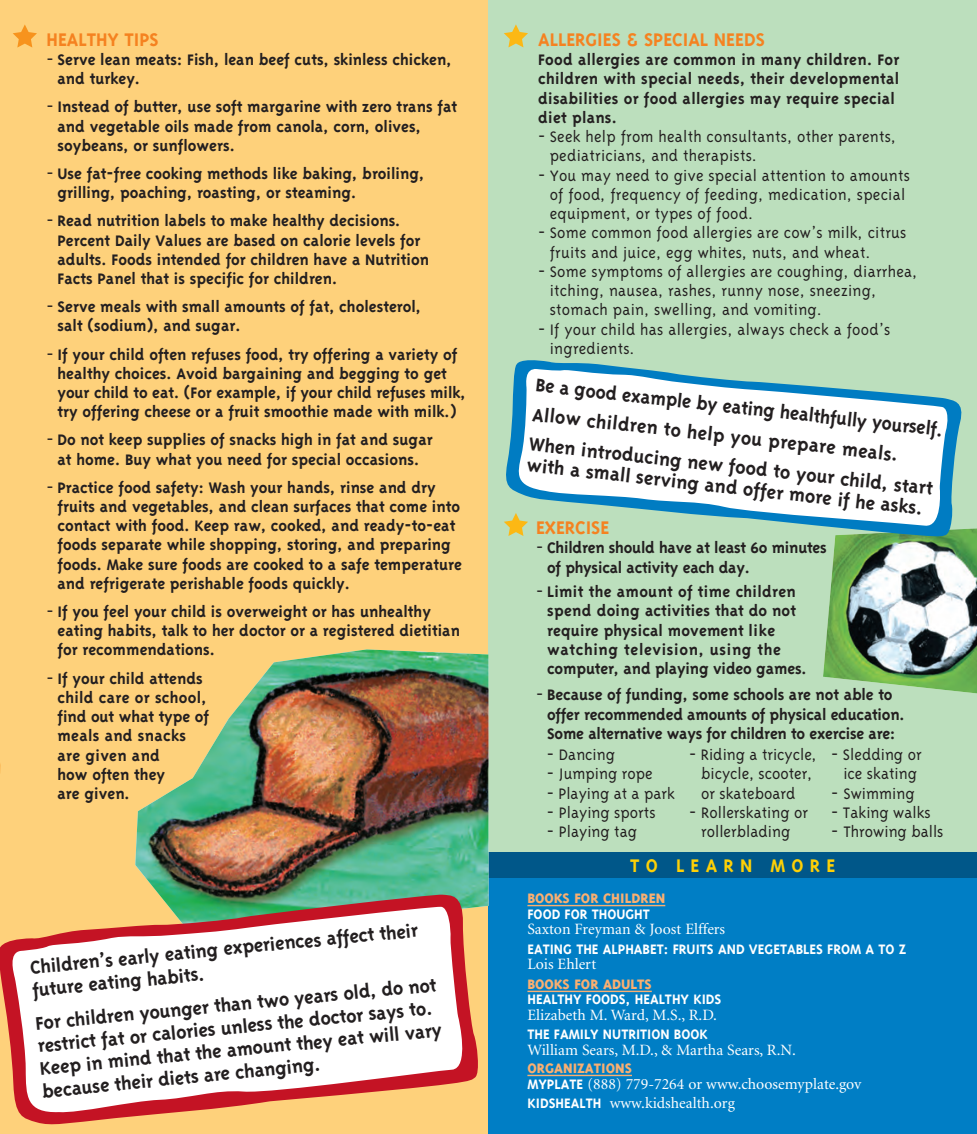
<style>
.page{position:relative;width:977px;height:1134px;background:#fff}
.page>*{position:absolute;margin:0;border:0;box-sizing:border-box;transform-origin:0 0}
.t1{font:700 21px/22.6px "Triplex";color:#231f20}
.t2{font:700 21px "Triplex";color:#f58220}
.t3{font:700 21px "Triplex";letter-spacing:.295em;color:#fed006}
.t4{font:700 17.5px/19.2px "Triplex";color:#231f20}
.t5{font:300 17.5px/19.2px "Triplex";letter-spacing:.015em;color:#231f20}
.t6{font:15.75px/19.2px "Minion";color:#fff}
.t7{font:700 15.75px "Triplex";color:#fff}
.t8{font:800 15.75px "Triplex";color:#faaf71}
.s1{font-weight:300}
.s2{font-weight:300;font-size:17.5px}
.s3{font-family:"Triplex";font-weight:700}
</style>
<div class="page">
<div style="left:0;top:0;width:494px;height:1134px;background:#fed17b"></div>
<div style="left:488px;top:0;width:488px;height:1134px;background:#bcdfbd"></div>
<div style="left:488px;top:853px;width:488px;height:281px;background:#007ec5"></div>
<div style="left:488px;top:853px;width:488px;height:25px;background:#005789"></div>
<img style="left:135px;top:649px;width:353px;height:258px">
<svg style="left:504px;top:24px;width:24px;height:23px"></svg>
<img style="left:34px;top:893px;width:447px;height:232px">
<img style="left:823px;top:528px;width:153px;height:166px">
<hr style="left:527px;top:905px;width:138px;height:1px;background:#faaf71">
<hr style="left:527px;top:991px;width:124px;height:1px;background:#faaf71">
<hr style="left:527px;top:1075px;width:105px;height:1px;background:#faaf71">
<img style="left:504px;top:360px;width:461px;height:180px">
<svg style="left:13px;top:24px;width:24px;height:24px"></svg>
<svg style="left:0;top:763px;width:34px;height:359px"></svg>
<p class="t2" style="left:47px;top:28px;width:114px">HEALTHY TIPS</p>
<p class="t4" style="left:57px;top:50px;width:395px;text-indent:-11px"><span class="s1">-</span> Serve lean meats: Fish, lean beef cuts, skinless chicken, and turkey.</p>
<p class="t4" style="left:57px;top:97px;width:401px;text-indent:-11px"><span class="s1">-</span> Instead of butter, use soft margarine with zero trans fat and vegetable oils made from canola, corn, olives, soybeans, or sunflowers.</p>
<p class="t4" style="left:57px;top:164px;width:368px;text-indent:-11px"><span class="s1">-</span> Use fat-free cooking methods like baking, broiling, grilling, poaching, roasting, or steaming.</p>
<p class="t4" style="left:57px;top:211px;width:373px;text-indent:-11px"><span class="s1">-</span> Read nutrition labels to make healthy decisions.<br>Percent Daily Values are based on calorie levels for adults. Foods intended for children have a Nutrition Facts Panel that is specific for children.</p>
<p class="t4" style="left:57px;top:297px;width:365px;text-indent:-11px"><span class="s1">-</span> Serve meals with small amounts of fat, cholesterol, salt (sodium), and sugar.</p>
<p class="t4" style="left:57px;top:344px;width:409px;text-indent:-11px"><span class="s1">-</span> If your child often refuses food, try offering a variety of healthy choices. Avoid bargaining and begging to get your child to eat. (For example, if your child refuses milk, try offering cheese or a fruit smoothie made with milk.)</p>
<p class="t4" style="left:47px;top:430px;width:387px;text-align:center"><span class="s1">-</span> Do not keep supplies of snacks high in fat and sugar at home. Buy what you need for special occasions.</p>
<p class="t4" style="left:57px;top:477px;width:406px;text-indent:-11px"><span class="s1">-</span> Practice food safety: Wash your hands, rinse and dry fruits and vegetables, and clean surfaces that come into contact with food. Keep raw, cooked, and ready-to-eat foods separate while shopping, storing, and preparing foods. Make sure foods are cooked to a safe temperature and refrigerate perishable foods quickly.</p>
<p class="t4" style="left:57px;top:602px;width:404px;text-indent:-11px"><span class="s1">-</span> If you feel your child is overweight or has unhealthy eating habits, talk to her doctor or a registered dietitian for recommendations.</p>
<p class="t4" style="left:57px;top:668px;width:153px;text-indent:-11px"><span class="s1">-</span> If your child attends child care or school, find out what type of meals and snacks are given and<br>how often they<br>are given.</p>
<p class="t1" style="left:29px;top:958px;width:391px;line-height:21.9px;rotate:-6deg">Children’s early eating experiences affect their future eating habits.</p>
<p class="t1" style="left:34px;top:1013px;width:405px;rotate:-6deg">For children younger than two years old, do not restrict fat or calories unless the doctor says to.<br>Keep in mind that the amount they eat will vary because their diets are changing.</p>
<p class="t2" style="left:538px;top:27px;width:228px">ALLERGIES &amp; SPECIAL NEEDS</p>
<p class="t4" style="left:538px;top:50px;width:363px">Food allergies are common in many children. For children with special needs, their developmental disabilities or food allergies may require special diet plans.</p>
<p class="t5" style="left:549px;top:127px;width:348px;text-indent:-12px">- Seek help from health consultants, other parents, pediatricians, and therapists.</p>
<p class="t5" style="left:549px;top:165px;width:362px;text-indent:-12px">- You may need to give special attention to amounts of food, frequency of feeding, medication, special equipment, or types of food.</p>
<p class="t5" style="left:549px;top:223px;width:358px;text-indent:-12px">- Some common food allergies are cow’s milk, citrus fruits and juice, egg whites, nuts, and wheat.</p>
<p class="t5" style="left:549px;top:262px;width:369px;text-indent:-12px">- Some symptoms of allergies are coughing, diarrhea, itching, nausea, rashes, runny nose, sneezing, stomach pain, swelling, and vomiting.</p>
<p class="t5" style="left:549px;top:319px;width:342px;text-indent:-12px">- If your child has allergies, always check a food’s ingredients.</p>
<p class="t1" style="left:537px;top:371px;width:411px;line-height:29.8px;rotate:6deg">Be a good example by eating healthfully yourself.<br>Allow children to help you prepare meals.<br>When introducing new food to your child, start</p>
<p class="t1" style="left:528px;top:454px;width:399px;rotate:6deg">with a small serving and offer more if he asks.</p>
<p class="t2" style="left:536px;top:516px;width:75px">EXERCISE<span class="s2">∑</span></p>
<p class="t4" style="left:547px;top:538px;width:281px;text-indent:-11px"><span class="s1">-</span> Children should have at least 60 minutes of physical activity each day.</p>
<p class="t4" style="left:547px;top:582px;width:261px;text-indent:-11px"><span class="s1">-</span> Limit the amount of time children spend doing activities that do not require physical movement like watching television, using the computer, and playing video games.</p>
<p class="t4" style="left:547px;top:685px;width:359px;text-indent:-11px"><span class="s1">-</span> Because of funding, some schools are not able to offer recommended amounts of physical education.<br>Some alternative ways for children to exercise are:</p>
<p class="t5" style="left:546px;top:745px;width:70px">- Dancing</p>
<p class="t5" style="left:546px;top:764px;width:107px">- Jumping rope</p>
<p class="t5" style="left:546px;top:783px;width:130px">- Playing at a park</p>
<p class="t5" style="left:546px;top:803px;width:110px">- Playing sports</p>
<p class="t5" style="left:546px;top:822px;width:92px">- Playing tag</p>
<p class="t5" style="left:689px;top:745px;width:129px;text-align:center">- Riding a tricycle, bicycle, scooter, or skateboard</p>
<p class="t5" style="left:689px;top:803px;width:121px;text-align:center">- Rollerskating or rollerblading</p>
<p class="t5" style="left:831px;top:745px;width:92px;text-align:center">- Sledding or ice skating</p>
<p class="t5" style="left:831px;top:783px;width:85px">- Swimming</p>
<p class="t5" style="left:831px;top:803px;width:101px">- Taking walks</p>
<p class="t5" style="left:831px;top:822px;width:114px">- Throwing balls</p>
<p class="t3" style="left:630px;top:853px;width:206px">TO LEARN MORE</p>
<p class="t8" style="left:527px;top:889px;width:139px">BOOKS FOR CHILDREN</p>
<p class="t7" style="left:527px;top:905px;width:124px">FOOD FOR THOUGHT</p>
<p class="t6" style="left:527px;top:920px;width:199px">Saxton Freyman &amp; Joost Elffers</p>
<p class="t7" style="left:527px;top:940px;width:380px">EATING THE ALPHABET: FRUITS AND VEGETABLES FROM A TO Z</p>
<p class="t6" style="left:527px;top:955px;width:70px">Lois Ehlert</p>
<p class="t8" style="left:527px;top:975px;width:126px">BOOKS FOR ADULTS</p>
<p class="t7" style="left:527px;top:991px;width:195px">HEALTHY FOODS, HEALTHY KIDS</p>
<p class="t6" style="left:527px;top:1006px;width:191px">Elizabeth M. Ward, M.S., R.D.</p>
<p class="t7" style="left:527px;top:1026px;width:182px">THE FAMILY NUTRITION BOOK</p>
<p class="t6" style="left:527px;top:1041px;width:270px">William Sears, M.D., &amp; Martha Sears, R.N.</p>
<p class="t8" style="left:527px;top:1059px;width:106px">ORGANIZATIONS</p>
<p class="t6" style="left:527px;top:1074px;width:335px"><span class="s3">MYPLATE</span> (888) 779-7264 or www.choosemyplate.gov<br><span class="s3">KIDSHEALTH</span> www.kidshealth.org</p>
</div>
